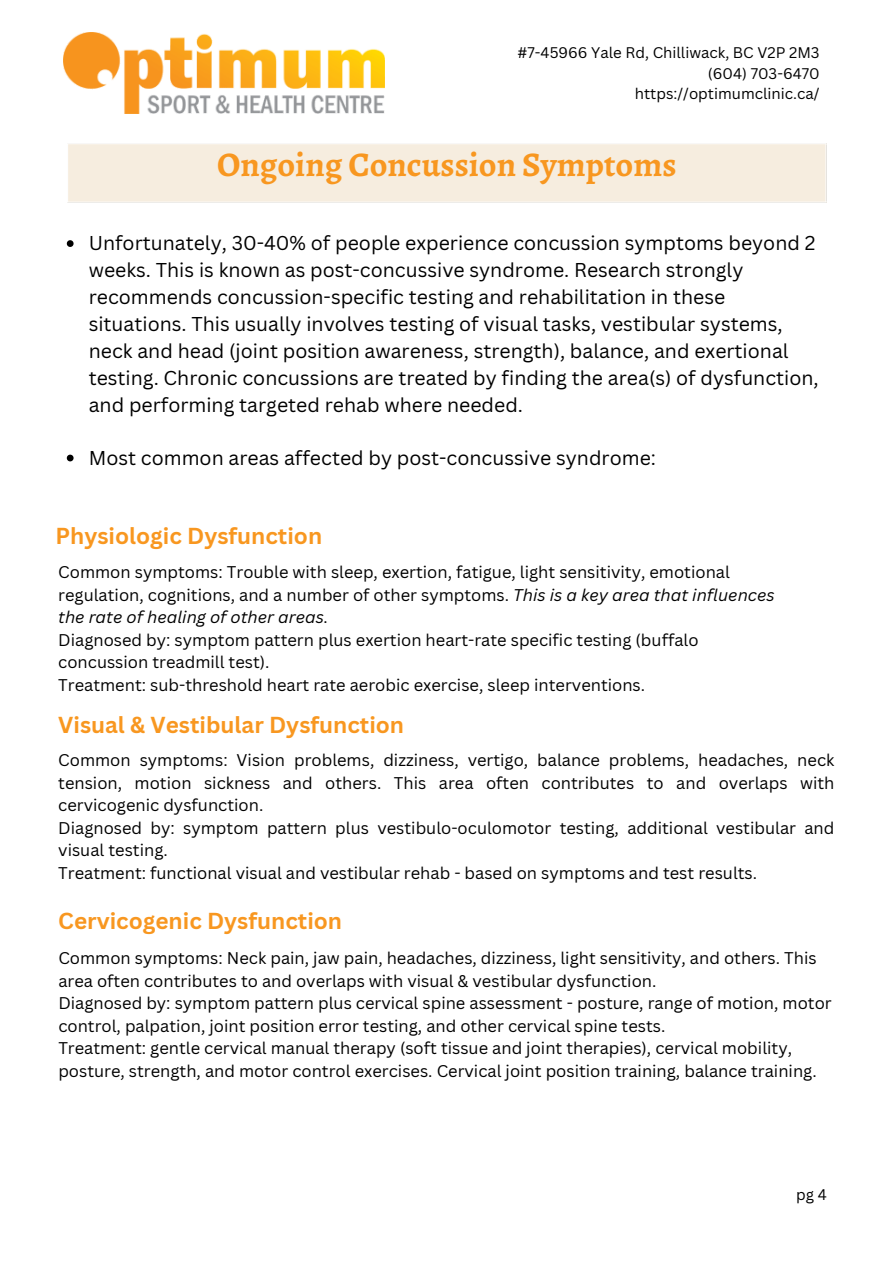
<style>
.page{position:relative;width:894px;height:1264px;background:#fff}
.page>*{position:absolute;margin:0;border:0;box-sizing:border-box;transform-origin:0 0}
.t1{font:700 34.5px "Alegreya";color:#f89720}
.t2{font:700 22.5px "Canva Sans";color:#f89720}
.t3{font:19.5px/27px "Canva Sans";color:#000}
.t4{font:16.5px/22.5px "Canva Sans";color:#000}
.t5{font:15px/20.2px "Canva Sans";color:#000;text-align:right}
.s1{font-style:italic}
</style>
<div class="page">
<div style="left:67px;top:143px;width:759px;height:59px;background:#f6eddf"></div>
<hr style="left:67px;top:144px;width:1px;height:58px;background:#fff">
<hr style="left:825px;top:144px;width:1px;height:58px;background:#fff">
<hr style="left:67px;top:143px;width:759px;height:1px;background:#fff">
<img style="left:63px;top:32px;width:321px;height:81px">
<svg style="left:67px;top:240px;width:7px;height:7px"></svg>
<svg style="left:67px;top:454px;width:7px;height:7px"></svg>
<p class="t5" style="left:517px;top:42px;width:303px">#7-45966 Yale Rd, Chilliwack, BC V2P 2M3 (604) 703-6470<br>https://optimumclinic.ca/</p>
<h1 class="t1" style="left:217px;top:141px;width:460px">Ongoing Concussion Symptoms</h1>
<p class="t3" style="left:89px;top:229px;width:731px">Unfortunately, 30-40% of people experience concussion symptoms beyond 2 weeks. This is known as post-concussive syndrome. Research strongly recommends concussion-specific testing and rehabilitation in these situations. This usually involves testing of visual tasks, vestibular systems, neck and head (joint position awareness, strength), balance, and exertional testing. Chronic concussions are treated by finding the area(s) of dysfunction, and performing targeted rehab where needed.</p>
<p class="t3" style="left:89px;top:443px;width:568px">Most common areas affected by post-concussive syndrome:</p>
<h2 class="t2" style="left:56px;top:520px;width:268px">Physiologic Dysfunction</h2>
<p class="t4" style="left:58px;top:560px;width:717px">Common symptoms: Trouble with sleep, exertion, fatigue, light sensitivity, emotional regulation, cognitions, and a number of other symptoms. <span class="s1">This is a key area that influences the rate of healing of other areas.</span></p>
<p class="t4" style="left:58px;top:628px;width:641px">Diagnosed by: symptom pattern plus exertion heart-rate specific testing (buffalo concussion treadmill test).<br>Treatment: sub-threshold heart rate aerobic exercise, sleep interventions.</p>
<h2 class="t2" style="left:58px;top:708px;width:347px">Visual &amp; Vestibular Dysfunction</h2>
<p class="t4" style="left:58px;top:748px;width:777px">Common symptoms: Vision problems, dizziness, vertigo, balance problems, headaches, neck tension, motion sickness and others. This area often contributes to and overlaps with cervicogenic dysfunction.<br>Diagnosed by: symptom pattern plus vestibulo-oculomotor testing, additional vestibular and visual testing.<br>Treatment: functional visual and vestibular rehab - based on symptoms and test results.</p>
<h2 class="t2" style="left:58px;top:904px;width:285px">Cervicogenic Dysfunction</h2>
<p class="t4" style="left:58px;top:946px;width:774px">Common symptoms: Neck pain, jaw pain, headaches, dizziness, light sensitivity, and others. This area often contributes to and overlaps with visual &amp; vestibular dysfunction.<br>Diagnosed by: symptom pattern plus cervical spine assessment - posture, range of motion, motor control, palpation, joint position error testing, and other cervical spine tests.<br>Treatment: gentle cervical manual therapy (soft tissue and joint therapies), cervical mobility, posture, strength, and motor control exercises. Cervical joint position training, balance training.</p>
<p class="t5" style="left:795px;top:1184px;width:32px">pg 4</p>
</div>
